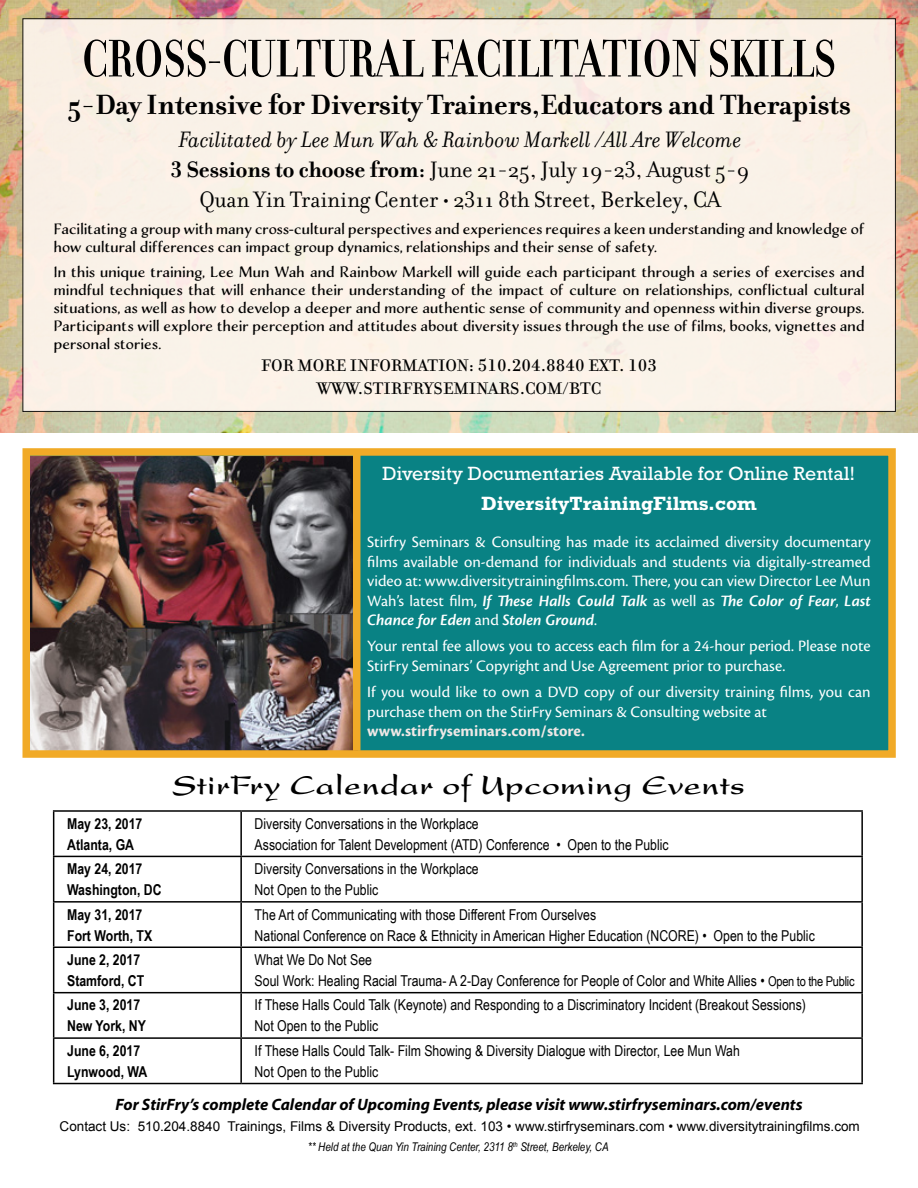
<style>
.page{position:relative;width:918px;height:1188px;background:#fff}
.page>*{position:absolute;margin:0;border:0;box-sizing:border-box;transform-origin:0 0}
.t1{font:700 57px "Filosofia Grand";color:#000;scale:.9 1}
.t2{font:700 30px "Filosofia";color:#000}
.t3{font:700 30px "Present";letter-spacing:.025em;color:#000}
.t4{font:24px "Filosofia";color:#000}
.t5{font:italic 24px "Filosofia";color:#000}
.t6{font:19.5px "Rockwell";color:#fff}
.t7{font:700 19.5px "Rockwell";color:#fff}
.t8{font:18px "Filosofia Unicase";color:#000}
.t9{font:16.5px/19.5px "Cronos Pro";color:#fff}
.t10{font:italic 700 16.5px "Myriad";color:#000}
.t11{font:700 16.5px "Cronos Pro";letter-spacing:.005em;color:#efe8e6}
.t12{font:15px/18px "Adorn Roman";letter-spacing:.005em;color:#000}
.t13{font:15px "Arial Narrow";color:#000}
.t14{font:700 15px "Arial Narrow";color:#000}
.t15{font:13.5px "Arial";color:#000}
.t16{font:italic 12px "Arial Narrow";color:#000}
.s1{font-weight:700}
.s2{font-weight:600;font-style:italic}
.s3{font-size:13.5px}
</style>
<div class="page">
<img style="left:0;top:0;width:918px;height:433px">
<div style="left:23px;top:19px;width:872px;height:392px;background:#faf2e8"></div>
<hr style="left:240px;top:812px;width:2px;height:44px;background:#000">
<hr style="left:240px;top:857px;width:2px;height:44px;background:#000">
<hr style="left:240px;top:903px;width:2px;height:44px;background:#000">
<hr style="left:240px;top:948px;width:2px;height:44px;background:#000">
<hr style="left:240px;top:993px;width:2px;height:44px;background:#000">
<hr style="left:240px;top:1039px;width:2px;height:44px;background:#000">
<hr style="left:53px;top:810px;width:188px;height:2px;background:#000">
<hr style="left:53px;top:812px;width:1px;height:44px;background:#000">
<hr style="left:241px;top:810px;width:622px;height:2px;background:#000">
<hr style="left:861px;top:812px;width:2px;height:44px;background:#000">
<hr style="left:53px;top:856px;width:188px;height:1px;background:#000">
<hr style="left:53px;top:857px;width:1px;height:44px;background:#000">
<hr style="left:241px;top:856px;width:622px;height:1px;background:#000">
<hr style="left:861px;top:857px;width:2px;height:44px;background:#000">
<hr style="left:53px;top:901px;width:188px;height:2px;background:#000">
<hr style="left:53px;top:903px;width:1px;height:44px;background:#000">
<hr style="left:241px;top:901px;width:622px;height:2px;background:#000">
<hr style="left:861px;top:903px;width:2px;height:44px;background:#000">
<hr style="left:53px;top:947px;width:188px;height:1px;background:#000">
<hr style="left:53px;top:948px;width:1px;height:44px;background:#000">
<hr style="left:241px;top:947px;width:622px;height:1px;background:#000">
<hr style="left:861px;top:948px;width:2px;height:44px;background:#000">
<hr style="left:53px;top:992px;width:188px;height:1px;background:#000">
<hr style="left:53px;top:993px;width:1px;height:44px;background:#000">
<hr style="left:241px;top:992px;width:622px;height:1px;background:#000">
<hr style="left:861px;top:993px;width:2px;height:44px;background:#000">
<hr style="left:53px;top:1037px;width:188px;height:2px;background:#000">
<hr style="left:53px;top:1039px;width:1px;height:44px;background:#000">
<hr style="left:241px;top:1037px;width:622px;height:2px;background:#000">
<hr style="left:861px;top:1039px;width:2px;height:44px;background:#000">
<hr style="left:53px;top:1083px;width:188px;height:1px;background:#000">
<hr style="left:241px;top:1083px;width:622px;height:1px;background:#000">
<div style="left:26px;top:453px;width:866px;height:299px;background:#098284"></div>
<img style="left:31px;top:458px;width:322px;height:291px">
<hr style="left:30px;top:457px;width:329px;height:1px;background:#fcaf17">
<div style="left:353px;top:452px;width:7px;height:299px;background:#f1aa27"></div>
<div style="left:22px;top:448px;width:874px;height:310px;border:8px solid #f1aa27"></div>
<p class="t1" style="left:82px;top:27px;width:839px">CROSS-CULTURAL FACILITATION SKILLS</p>
<p class="t2" style="left:67px;top:86px;width:785px">5-Day Intensive for Diversity Trainers,Educators and Therapists</p>
<p class="t4" style="left:171px;top:156px;width:580px"><span class="s1">3 Sessions to choose from:</span> June 21-25, July 19-23, August 5-9</p>
<p class="t4" style="left:199px;top:186px;width:523px">Quan Yin Training Center • 2311 8th Street, Berkeley, CA</p>
<p class="t5" style="left:179px;top:127px;width:564px">Facilitated by Lee Mun Wah &amp; Rainbow Markell /All Are Welcome</p>
<p class="t12" style="left:54px;top:220px;width:812px">Facilitating a group with many cross-cultural perspectives and experiences requires a keen understanding and knowledge of how cultural differences can impact group dynamics, relationships and their sense of safety.</p>
<p class="t12" style="left:54px;top:263px;width:812px;text-align:justify">In this unique training, Lee Mun Wah and Rainbow Markell will guide each participant through a series of exercises and mindful techniques that will enhance their understanding of the impact of culture on relationships, conflictual cultural situations, as well as how to develop a deeper and more authentic sense of community and openness within diverse groups.<br>Participants will explore their perception and attitudes about diversity issues through the use of films, books, vignettes and personal stories.</p>
<p class="t8" style="left:261px;top:355px;width:397px">FOR MORE INFORMATION: 510.204.8840 EXT. 103</p>
<p class="t8" style="left:317px;top:377px;width:286px">WWW.STIRFRYSEMINARS.COM/BTC</p>
<p class="t6" style="left:383px;top:462px;width:474px">Diversity Documentaries Available for Online Rental!</p>
<p class="t7" style="left:481px;top:491px;width:277px">DiversityTrainingFilms.com</p>
<p class="t9" style="left:367px;top:532px;width:505px;text-align:justify">Stirfry Seminars &amp; Consulting has made its acclaimed diversity documentary films available on-demand for individuals and students via digitally-streamed video at: www.diversitytrainingfilms.com. There, you can view Director Lee Mun Wah’s latest film, <span class="s2">If These Halls Could Talk</span> as well as <span class="s2">The Color of Fear</span>, <span class="s2">Last Chance for Eden</span> and <span class="s2">Stolen Ground</span>.</p>
<p class="t9" style="left:367px;top:636px;width:505px">Your rental fee allows you to access each film for a 24-hour period. Please note<br>StirFry Seminars’ Copyright and Use Agreement prior to purchase.</p>
<p class="t9" style="left:367px;top:682px;width:505px">If you would like to own a DVD copy of our diversity training films, you can purchase them on the StirFry Seminars &amp; Consulting website at</p>
<p class="t11" style="left:367px;top:721px;width:219px">www.stirfryseminars.com/store.</p>
<p class="t3" style="left:172px;top:769px;width:574px">StirFry Calendar of Upcoming Events</p>
<p class="t14" style="left:67px;top:812px;width:77px">May 23, 2017</p>
<p class="t14" style="left:67px;top:833px;width:68px">Atlanta, GA</p>
<p class="t13" style="left:255px;top:812px;width:226px">Diversity Conversations in the Workplace</p>
<p class="t13" style="left:255px;top:833px;width:416px">Association for Talent Development (ATD) Conference • Open to the Public</p>
<p class="t14" style="left:67px;top:857px;width:77px">May 24, 2017</p>
<p class="t14" style="left:67px;top:878px;width:96px">Washington, DC</p>
<p class="t13" style="left:255px;top:858px;width:226px">Diversity Conversations in the Workplace</p>
<p class="t13" style="left:255px;top:879px;width:125px">Not Open to the Public</p>
<p class="t14" style="left:67px;top:903px;width:77px">May 31, 2017</p>
<p class="t14" style="left:67px;top:924px;width:87px">Fort Worth, TX</p>
<p class="t13" style="left:255px;top:903px;width:343px">The Art of Communicating with those Different From Ourselves</p>
<p class="t13" style="left:255px;top:924px;width:562px">National Conference on Race &amp; Ethnicity in American Higher Education (NCORE) • Open to the Public</p>
<p class="t14" style="left:67px;top:948px;width:75px">June 2, 2017</p>
<p class="t14" style="left:67px;top:969px;width:79px">Stamford, CT</p>
<p class="t13" style="left:255px;top:949px;width:119px">What We Do Not See</p>
<p class="t13" style="left:255px;top:970px;width:601px">Soul Work: Healing Racial Trauma- A 2-Day Conference for People of Color and White Allies • <span class="s3">Open to the Public</span></p>
<p class="t14" style="left:67px;top:994px;width:75px">June 3, 2017</p>
<p class="t14" style="left:67px;top:1015px;width:80px">New York, NY</p>
<p class="t13" style="left:255px;top:994px;width:553px">If These Halls Could Talk (Keynote) and Responding to a Discriminatory Incident (Breakout Sessions)</p>
<p class="t13" style="left:255px;top:1015px;width:125px">Not Open to the Public</p>
<p class="t14" style="left:67px;top:1039px;width:75px">June 6, 2017</p>
<p class="t14" style="left:67px;top:1060px;width:82px">Lynwood, WA</p>
<p class="t13" style="left:255px;top:1039px;width:487px">If These Halls Could Talk- Film Showing &amp; Diversity Dialogue with Director, Lee Mun Wah</p>
<p class="t13" style="left:255px;top:1060px;width:125px">Not Open to the Public</p>
<p class="t10" style="left:115px;top:1096px;width:689px">For StirFry’s complete Calendar of Upcoming Events, please visit www.stirfryseminars.com/events</p>
<p class="t15" style="left:60px;top:1119px;width:802px">Contact Us: 510.204.8840 Trainings, Films &amp; Diversity Products, ext. 103 • www.stirfryseminars.com • www.diversitytrainingfilms.com</p>
<p class="t16" style="left:308px;top:1139px;width:302px">** Held at the Quan Yin Training Center, 2311 8<sup>th</sup> Street, Berkeley, CA</p>
</div>
